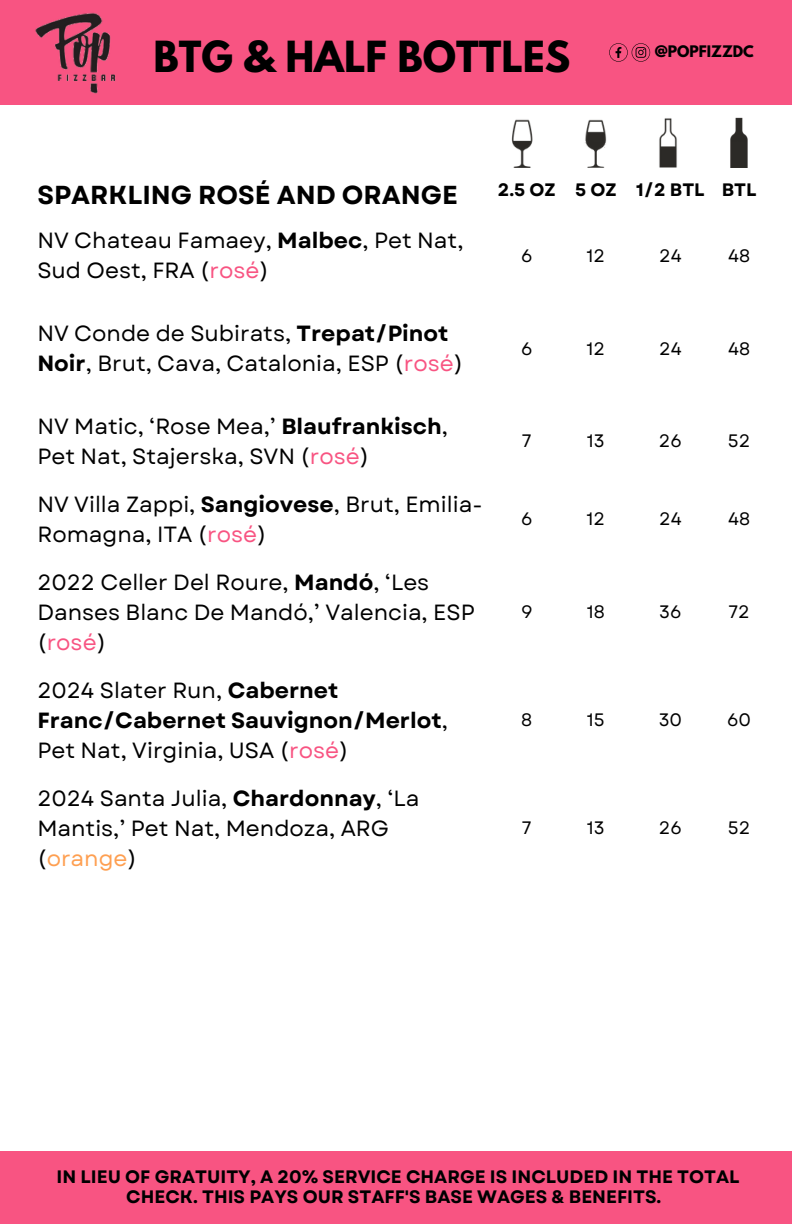
<style>
.page{position:relative;width:792px;height:1224px;background:#fff}
.page>*{position:absolute;margin:0;border:0;box-sizing:border-box;transform-origin:0 0}
.t1{font:700 38px "League Spartan";color:#000}
.t2{font:700 26px "Garet";color:#000}
.t3{font:22px/30px "Garet";color:#000}
.t4{font:700 22px/30px "Garet";color:#000}
.t5{font:700 18px/19.4px "Garet";color:#000;text-align:center}
.t6{font:18px "Garet";color:#000}
.t7{font:700 14.2px "League Spartan";color:#000}
.s1{font-weight:700}
.s2{color:#f85482}
.s3{font-weight:400}
.s4{font-weight:400;color:#f85482}
.s5{color:#fe9f51}
</style>
<div class="page">
<img style="left:511px;top:119px;width:22px;height:49px">
<img style="left:585px;top:119px;width:22px;height:49px">
<img style="left:659px;top:118px;width:18px;height:49px">
<img style="left:730px;top:117px;width:18px;height:51px">
<div style="left:0;top:0;width:792px;height:104px;background:#f85482"></div>
<img style="left:35px;top:12px;width:81px;height:82px">
<svg style="left:609px;top:43px;width:41px;height:19px"></svg>
<div style="left:0;top:1152px;width:792px;height:72px;background:#f85482"></div>
<p class="t1" style="left:154px;top:38px;width:418px">BTG &amp; HALF BOTTLES</p>
<p class="t7" style="left:655px;top:44px;width:101px">@POPFIZZDC</p>
<p class="t2" style="left:37px;top:176px;width:422px">SPARKLING ROSÉ AND ORANGE</p>
<p class="t5" style="left:498px;top:180px;width:59px">2.5 OZ</p>
<p class="t5" style="left:575px;top:180px;width:43px">5 OZ</p>
<h1 class="t5" style="left:636px;top:180px;width:70px">1/2 BTL</h1>
<p class="t5" style="left:722px;top:180px;width:36px">BTL</p>
<p class="t3" style="left:37px;top:226px;width:428px">NV Chateau Famaey, <span class="s1">Malbec</span>, Pet Nat,<br>Sud Oest, FRA (<span class="s2">rosé</span>)</p>
<p class="t6" style="left:521px;top:242px;width:13px">6</p>
<p class="t6" style="left:587px;top:242px;width:20px">12</p>
<p class="t6" style="left:659px;top:242px;width:24px">24</p>
<p class="t6" style="left:728px;top:242px;width:24px">48</p>
<p class="t3" style="left:37px;top:319px;width:427px">NV Conde de Subirats, <span class="s1">Trepat/Pinot<br>Noir</span>, Brut, Cava, Catalonia, ESP (<span class="s2">rosé</span>)</p>
<p class="t3" style="left:37px;top:411px;width:412px">NV Matic, ‘Rose Mea,’ <span class="s1">Blaufrankisch</span>,<br>Pet Nat, Stajerska, SVN (<span class="s2">rosé</span>)</p>
<p class="t3" style="left:37px;top:489px;width:447px">NV Villa Zappi, <span class="s1">Sangiovese</span>, Brut, Emilia-<br>Romagna, ITA (<span class="s2">rosé</span>)</p>
<p class="t3" style="left:37px;top:567px;width:439px">2022 Celler Del Roure, <span class="s1">Mandó</span>, ‘Les<br>Danses Blanc De Mandó,’ Valencia, ESP (<span class="s2">rosé</span>)</p>
<p class="t4" style="left:37px;top:675px;width:412px"><span class="s3">2024 Slater Run,</span> Cabernet<br>Franc/Cabernet Sauvignon/Merlot<span class="s3">,<br>Pet Nat, Virginia, USA (</span><span class="s4">rosé</span><span class="s3">)</span></p>
<p class="t3" style="left:37px;top:783px;width:384px">2024 Santa Julia, <span class="s1">Chardonnay</span>, ‘La<br>Mantis,’ Pet Nat, Mendoza, ARG (<span class="s5">orange</span>)</p>
<p class="t6" style="left:521px;top:335px;width:13px">6</p>
<p class="t6" style="left:587px;top:335px;width:20px">12</p>
<p class="t6" style="left:659px;top:335px;width:24px">24</p>
<p class="t6" style="left:728px;top:335px;width:24px">48</p>
<p class="t6" style="left:522px;top:428px;width:11px">7</p>
<p class="t6" style="left:587px;top:428px;width:19px">13</p>
<p class="t6" style="left:659px;top:428px;width:25px">26</p>
<p class="t6" style="left:728px;top:428px;width:24px">52</p>
<p class="t6" style="left:521px;top:506px;width:13px">6</p>
<p class="t6" style="left:587px;top:506px;width:20px">12</p>
<p class="t6" style="left:659px;top:506px;width:24px">24</p>
<p class="t6" style="left:728px;top:506px;width:24px">48</p>
<p class="t6" style="left:521px;top:599px;width:13px">9</p>
<p class="t6" style="left:587px;top:599px;width:20px">18</p>
<p class="t6" style="left:659px;top:599px;width:24px">36</p>
<p class="t6" style="left:728px;top:599px;width:23px">72</p>
<p class="t6" style="left:521px;top:707px;width:13px">8</p>
<p class="t6" style="left:587px;top:707px;width:19px">15</p>
<p class="t6" style="left:659px;top:707px;width:25px">30</p>
<p class="t6" style="left:727px;top:707px;width:26px">60</p>
<p class="t6" style="left:522px;top:815px;width:11px">7</p>
<p class="t6" style="left:587px;top:815px;width:19px">13</p>
<p class="t6" style="left:659px;top:815px;width:25px">26</p>
<p class="t6" style="left:728px;top:815px;width:24px">52</p>
<p class="t5" style="left:57px;top:1168px;width:685px">IN LIEU OF GRATUITY, A 20% SERVICE CHARGE IS INCLUDED IN THE TOTAL<br>CHECK. THIS PAYS OUR STAFF'S BASE WAGES &amp; BENEFITS.</p>
</div>
